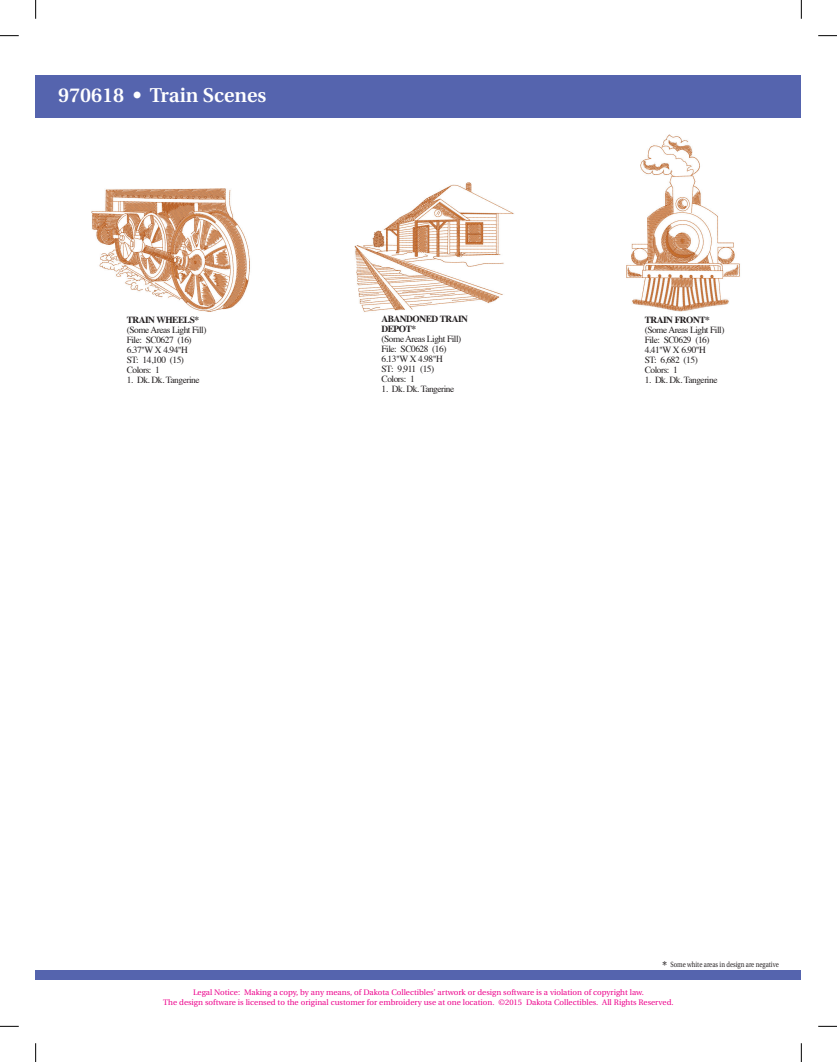
<style>
.page{position:relative;width:837px;height:1062px;background:#fff}
.page>*{position:absolute;margin:0;border:0;box-sizing:border-box;transform-origin:0 0}
.t1{font:600 20px "Utopia";color:#fff}
.t2{font:9.38px/10px "Times";letter-spacing:-.05em;color:#231f20}
.t3{font:700 9.38px/10px "Times";letter-spacing:-.05em;color:#231f20}
.t4{font:8px/10px "Utopia";color:#ed028c;text-align:center}
.t5{font:7.5px "Utopia";color:#231f20;scale:.8 1}
.s1{font-size:12.5px}
</style>
<div class="page">
<div style="left:36px;top:969px;width:765px;height:10px;background:#5564ae"></div>
<div style="left:36px;top:75px;width:765px;height:42px;background:#5564ae"></div>
<img style="left:626px;top:134px;width:114px;height:178px">
<img style="left:91px;top:188px;width:159px;height:124px">
<img style="left:354px;top:182px;width:160px;height:130px">
<svg style="left:0;top:35px;width:19px;height:1px"></svg>
<svg style="left:818px;top:35px;width:18px;height:1px"></svg>
<svg style="left:0;top:1025px;width:19px;height:1px"></svg>
<svg style="left:818px;top:1025px;width:18px;height:1px"></svg>
<svg style="left:35px;top:0;width:1px;height:19px"></svg>
<svg style="left:35px;top:1043px;width:1px;height:18px"></svg>
<svg style="left:800px;top:0;width:1px;height:19px"></svg>
<svg style="left:800px;top:1043px;width:1px;height:18px"></svg>
<h1 class="t1" style="left:58px;top:84px;width:210px">970618 • Train Scenes</h1>
<p class="t3" style="left:127px;top:314px;width:74px">TRAIN WHEELS*</p>
<p class="t2" style="left:127px;top:324px;width:81px">(Some Areas Light Fill)<br>File: SC0627 (16)<br>6.37"W X 4.94"H<br>ST: 14,100 (15)<br>Colors: 1</p>
<p class="t2" style="left:127px;top:374px;width:74px">1. Dk. Dk. Tangerine</p>
<p class="t3" style="left:381px;top:313px;width:88px">ABANDONED TRAIN<br>DEPOT*</p>
<p class="t2" style="left:381px;top:333px;width:81px">(Some Areas Light Fill)<br>File: SC0628 (16)<br>6.13"W X 4.98"H<br>ST: 9,911 (15)<br>Colors: 1</p>
<p class="t2" style="left:381px;top:383px;width:74px">1. Dk. Dk. Tangerine</p>
<p class="t3" style="left:644px;top:313px;width:67px">TRAIN FRONT*</p>
<p class="t2" style="left:644px;top:323px;width:81px">(Some Areas Light Fill)<br>File: SC0629 (16)<br>4.41"W X 6.90"H<br>ST: 6,682 (15)<br>Colors: 1</p>
<p class="t2" style="left:644px;top:373px;width:74px">1. Dk. Dk. Tangerine</p>
<p class="t5" style="left:662px;top:959px;width:147px"><span class="s1">*</span> Some white areas in design are negative</p>
<p class="t4" style="left:163px;top:987px;width:511px">Legal Notice: Making a copy, by any means, of Dakota Collectibles’ artwork or design software is a violation of copyright law.<br>The design software is licensed to the original customer for embroidery use at one location. ©2015 Dakota Collectibles. All Rights Reserved.</p>
</div>
